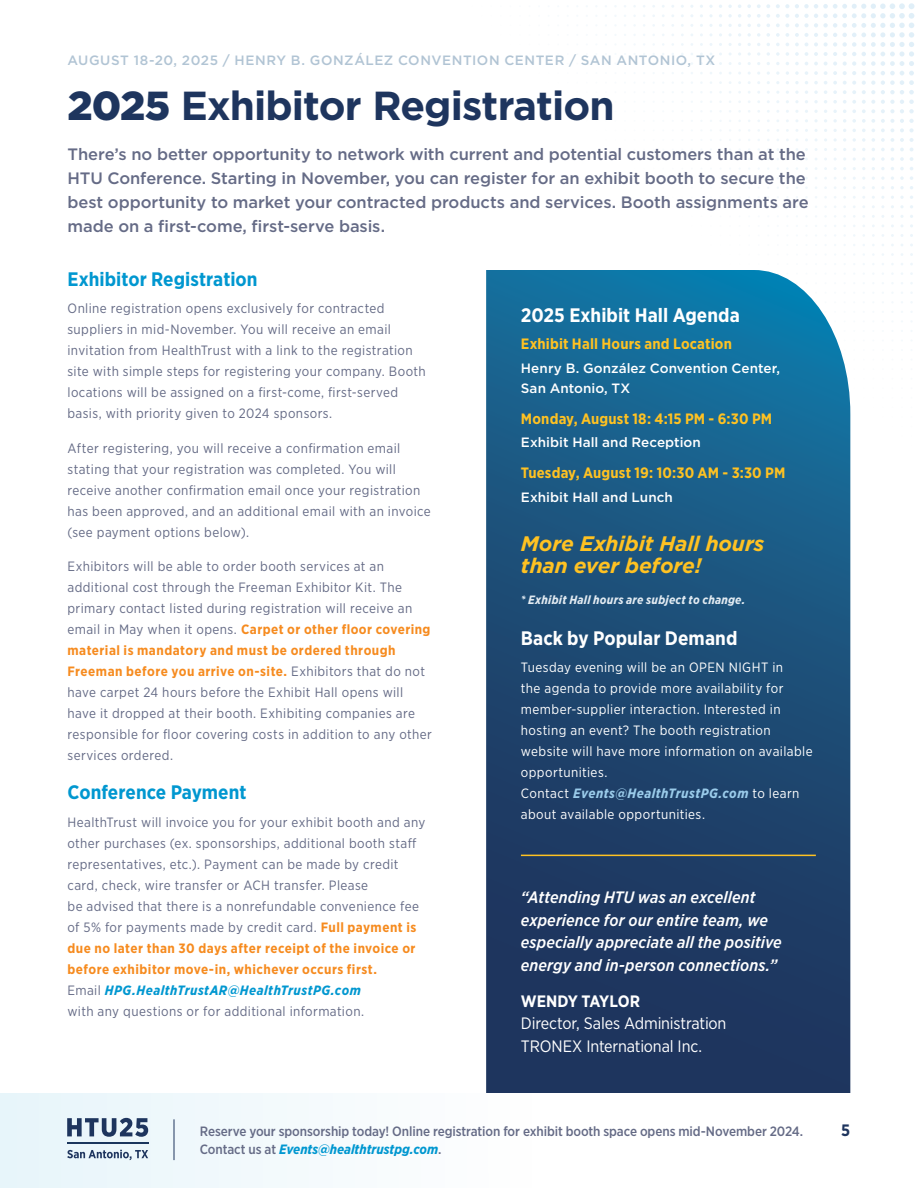
<style>
.page{position:relative;width:918px;height:1188px;background:#fff}
.page>*{position:absolute;margin:0;border:0;box-sizing:border-box;transform-origin:0 0}
.t1{font:700 40.5px "Gotham";letter-spacing:-.025em;color:#1e355e}
.t2{font:italic 700 21px/22.5px "Gotham";letter-spacing:-.01em;color:#ffc222}
.t3{font:700 19.5px "Gotham Narrow";letter-spacing:.005em;color:#fff}
.t4{font:700 19.5px "Gotham Narrow";color:#0097d0}
.t5{font:500 16.5px/24px "Gotham";letter-spacing:-.005em;color:#656b86}
.t6{font:italic 500 16.5px/22.5px "Gotham Narrow";letter-spacing:.005em;color:#fff}
.t7{font:16.5px/22.5px "Gotham Narrow";letter-spacing:-.01em;color:#fff}
.t8{font:700 16.5px "Gotham Narrow";letter-spacing:-.005em;color:#fff}
.t9{font:700 16.5px "Gotham Narrow";color:#1e355e}
.t10{font:700 15px "Gotham Narrow";letter-spacing:.01em;color:#ffc222}
.t11{font:13.5px/21px "Gotham Narrow";letter-spacing:.03em;color:#656b86}
.t12{font:13.5px/21px "Gotham Narrow";letter-spacing:.03em;color:#fff}
.t13{font:500 13.5px/18px "Gotham Narrow";letter-spacing:-.01em;color:#656b86}
.t14{font:500 13.5px/19.5px "Gotham";color:#fff}
.t15{font:500 13.5px "Gotham";letter-spacing:.04em;color:#b1c4d4}
.t16{font:italic 700 12px "Gotham Narrow";letter-spacing:.02em;color:#e2ebf2}
.s1{font-weight:900}
.s2{font-weight:700;color:#f68b1f}
.s3{font-weight:700;font-style:italic;color:#0097d0}
.s4{font-weight:700;font-style:italic;color:#9acbea}
</style>
<div class="page">
<svg style="left:681px;top:3px;width:234px;height:6px"></svg>
<svg style="left:486px;top:270px;width:364px;height:823px;background:#1d4f79"></svg>
<div style="left:0;top:1094px;width:918px;height:94px;background:linear-gradient(to right,#e9f4f9,#fff)"></div>
<hr style="left:174px;top:1119px;width:1px;height:41px;background:#1e355e">
<hr style="left:67px;top:1143px;width:81px;height:1px;background:#1b365d">
<svg style="left:67px;top:1150px;width:81px;height:10px"></svg>
<svg style="left:67px;top:1118px;width:81px;height:19px;background:#8192a9"></svg>
<hr style="left:521px;top:855px;width:295px;height:1px;background:#ffc222">
<p class="t15" style="left:68px;top:51px;width:649px">AUGUST 18-20, 2025 / HENRY B. GONZÁLEZ CONVENTION CENTER / SAN ANTONIO, TX</p>
<h1 class="t1" style="left:68px;top:79px;width:549px"><span class="s1">2025</span> Exhibitor Registration</h1>
<p class="t5" style="left:68px;top:142px;width:743px">There’s no better opportunity to network with current and potential customers than at the HTU Conference. Starting in November, you can register for an exhibit booth to secure the best opportunity to market your contracted products and services. Booth assignments are made on a first-come, first-serve basis.</p>
<h3 class="t4" style="left:68px;top:266px;width:192px">Exhibitor Registration</h3>
<p class="t11" style="left:68px;top:298px;width:360px">Online registration opens exclusively for contracted suppliers in mid-November. You will receive an email invitation from HealthTrust with a link to the registration site with simple steps for registering your company. Booth locations will be assigned on a first-come, first-served basis, with priority given to 2024 sponsors.</p>
<p class="t11" style="left:68px;top:437px;width:365px">After registering, you will receive a confirmation email stating that your registration was completed. You will receive another confirmation email once your registration has been approved, and an additional email with an invoice (see payment options below).</p>
<p class="t11" style="left:68px;top:556px;width:366px">Exhibitors will be able to order booth services at an additional cost through the Freeman Exhibitor Kit. The primary contact listed during registration will receive an email in May when it opens. <span class="s2">Carpet or other floor covering material is mandatory and must be ordered through Freeman before you arrive on-site.</span> Exhibitors that do not have carpet 24 hours before the Exhibit Hall opens will have it dropped at their booth. Exhibiting companies are responsible for floor covering costs in addition to any other services ordered.</p>
<h3 class="t4" style="left:68px;top:780px;width:181px">Conference Payment</h3>
<p class="t11" style="left:67px;top:812px;width:359px">HealthTrust will invoice you for your exhibit booth and any other purchases (ex. sponsorships, additional booth staff representatives, etc.). Payment can be made by credit card, check, wire transfer or ACH transfer. Please<br>be advised that there is a nonrefundable convenience fee of 5% for payments made by credit card. <span class="s2">Full payment is due no later than 30 days after receipt of the invoice or before exhibitor move-in, whichever occurs first.<br></span>Email <span class="s3">HPG.HealthTrustAR@HealthTrustPG.com<br></span>with any questions or for additional information.</p>
<h3 class="t3" style="left:521px;top:302px;width:220px">2025 Exhibit Hall Agenda</h3>
<p class="t10" style="left:521px;top:334px;width:213px">Exhibit Hall Hours and Location</p>
<p class="t14" style="left:521px;top:358px;width:261px">Henry B. González Convention Center,<br>San Antonio, TX</p>
<p class="t10" style="left:521px;top:409px;width:253px">Monday, August 18: 4:15 PM - 6:30 PM</p>
<p class="t14" style="left:521px;top:433px;width:182px">Exhibit Hall and Reception</p>
<p class="t10" style="left:521px;top:464px;width:266px">Tuesday, August 19: 10:30 AM - 3:30 PM</p>
<p class="t14" style="left:521px;top:488px;width:153px">Exhibit Hall and Lunch</p>
<h2 class="t2" style="left:521px;top:532px;width:245px">More Exhibit Hall hours than ever before!</h2>
<p class="t16" style="left:521px;top:592px;width:226px">* Exhibit Hall hours are subject to change.</p>
<h3 class="t3" style="left:521px;top:625px;width:218px">Back by Popular Demand</h3>
<p class="t12" style="left:521px;top:657px;width:293px">Tuesday evening will be an OPEN NIGHT in<br>the agenda to provide more availability for member-supplier interaction. Interested in hosting an event? The booth registration website will have more information on available opportunities.<br>Contact <span class="s4">Events@HealthTrustPG.com</span> to learn about available opportunities.</p>
<p class="t6" style="left:521px;top:886px;width:262px">“Attending HTU was an excellent experience for our entire team, we especially appreciate all the positive energy and in-person connections.”</p>
<p class="t8" style="left:521px;top:991px;width:121px">WENDY TAYLOR</p>
<p class="t7" style="left:521px;top:1012px;width:207px">Director, Sales Administration<br>TRONEX International Inc.</p>
<p class="t13" style="left:200px;top:1122px;width:605px">Reserve your sponsorship today! Online registration for exhibit booth space opens mid-November 2024.<br>Contact us at <span class="s3">Events@healthtrustpg.com</span>.</p>
<p class="t9" style="left:841px;top:1119px;width:11px">5</p>
</div>
